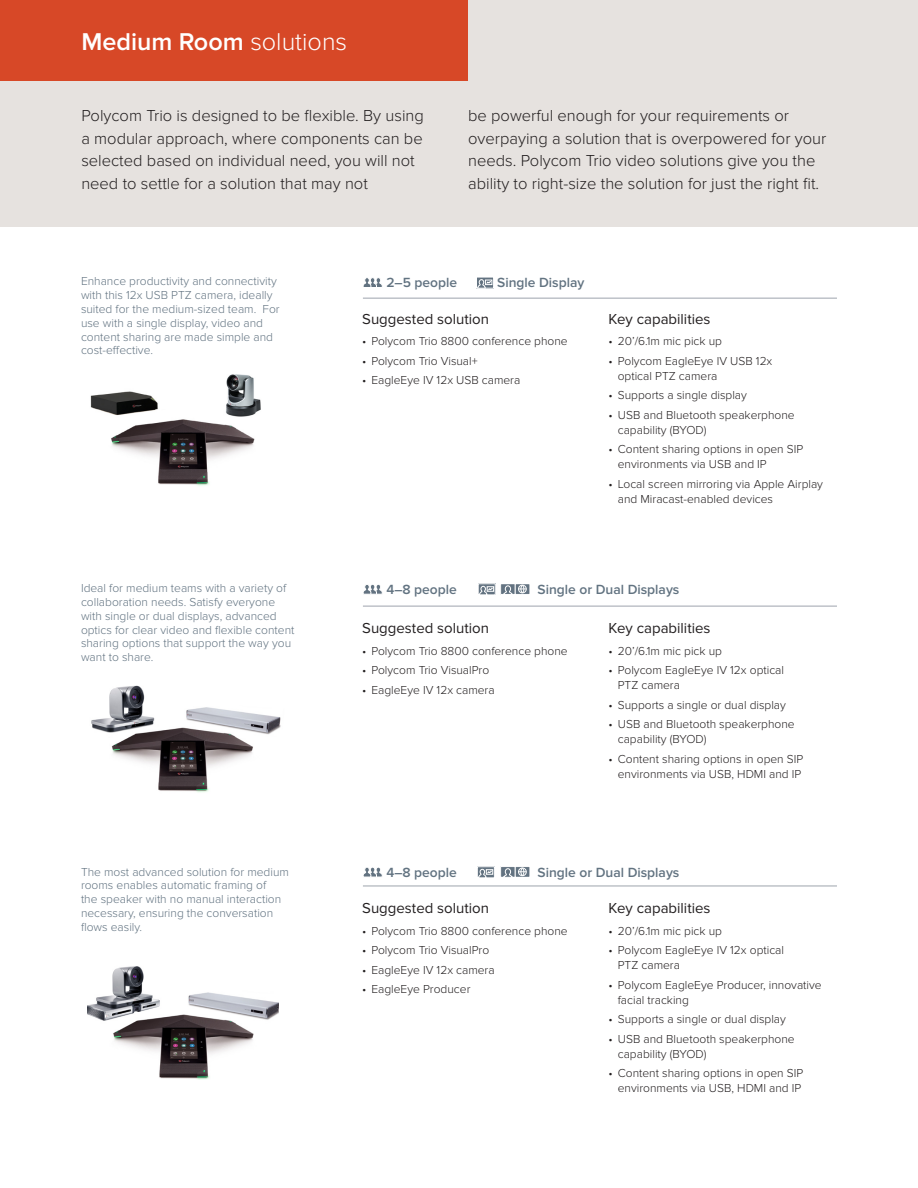
<style>
.page{position:relative;width:918px;height:1188px;background:#fff}
.page>*{position:absolute;margin:0;border:0;box-sizing:border-box;transform-origin:0 0}
.t1{font:600 25.2px "Proxima Nova";color:#fff}
.Intro_para{font:300 16.5px/22.5px "Proxima Nova";color:#231f20}
.subheads_for_bullets{font:15px "Proxima Nova";color:#231f20}
.People_and_Displays{font:600 13.8px "Proxima Nova";color:#627381}
.t2{font:300 12px/15px "Proxima Nova";color:#231f20}
.why_to_choose_this_o{font:300 12px/13.8px "Proxima Nova";color:#627381}
.s1{font-weight:300}
</style>
<div class="page">
<div style="left:0;top:0;width:918px;height:227px;background:#e6e2df"></div>
<div style="left:500px;top:866px;width:16px;height:12px;border:1px solid #fff"></div>
<div style="left:515px;top:867px;width:15px;height:10px;background:#637381"></div>
<div style="left:515px;top:866px;width:15px;height:12px;border:1px solid #fff"></div>
<div style="left:518px;top:868px;width:9px;height:8px;border:1px solid #fff;border-radius:50%"></div>
<svg style="left:502px;top:867px;width:24px;height:11px"></svg>
<svg style="left:363px;top:867px;width:19px;height:10px"></svg>
<svg style="left:363px;top:584px;width:19px;height:11px"></svg>
<svg style="left:363px;top:278px;width:19px;height:9px"></svg>
<img style="left:90px;top:374px;width:171px;height:112px">
<img style="left:91px;top:685px;width:190px;height:107px">
<img style="left:88px;top:966px;width:191px;height:113px">
<div style="left:0;top:0;width:468px;height:81px;background:#d74827"></div>
<div style="left:476px;top:277px;width:18px;height:12px;border:1px solid #fff"></div>
<svg style="left:477px;top:279px;width:15px;height:10px"></svg>
<div style="left:500px;top:583px;width:16px;height:12px;border:1px solid #fff"></div>
<div style="left:515px;top:584px;width:15px;height:10px;background:#637381"></div>
<div style="left:515px;top:583px;width:15px;height:12px;border:1px solid #fff"></div>
<div style="left:518px;top:585px;width:9px;height:8px;border:1px solid #fff;border-radius:50%"></div>
<svg style="left:502px;top:584px;width:24px;height:11px"></svg>
<div style="left:478px;top:584px;width:17px;height:11px;background:#637381"></div>
<div style="left:478px;top:583px;width:18px;height:12px;border:1px solid #fff"></div>
<svg style="left:479px;top:586px;width:15px;height:9px"></svg>
<div style="left:477px;top:867px;width:17px;height:11px;background:#637381"></div>
<div style="left:477px;top:866px;width:18px;height:12px;border:1px solid #fff"></div>
<svg style="left:478px;top:869px;width:15px;height:9px"></svg>
<hr style="left:363px;top:298px;width:474px;height:1px;background:#9ea4ad">
<hr style="left:363px;top:606px;width:474px;height:1px;background:#9ea4ad">
<hr style="left:363px;top:886px;width:474px;height:1px;background:#9ea4ad">
<p class="t1" style="left:81px;top:28px;width:267px">Medium Room <span class="s1">solutions</span></p>
<p class="Intro_para" style="left:81px;top:104px;width:344px">Polycom Trio is designed to be flexible. By using a modular approach, where components can be selected based on individual need, you will not need to settle for a solution that may not</p>
<p class="Intro_para" style="left:468px;top:104px;width:360px">be powerful enough for your requirements or overpaying a solution that is overpowered for your needs. Polycom Trio video solutions give you the ability to right-size the solution for just the right fit.</p>
<p class="why_to_choose_this_o" style="left:81px;top:275px;width:197px">Enhance productivity and connectivity</p>
<p class="People_and_Displays" style="left:386px;top:274px;width:72px">2–5 people</p>
<p class="People_and_Displays" style="left:497px;top:274px;width:89px">Single Display</p>
<p class="why_to_choose_this_o" style="left:81px;top:289px;width:200px">with this 12x USB PTZ camera, ideally suited for the medium-sized team. For use with a single display, video and content sharing are made simple and cost-effective.</p>
<p class="subheads_for_bullets" style="left:362px;top:310px;width:128px">Suggested solution</p>
<p class="t2" style="left:362px;top:334px;width:207px">• Polycom Trio 8800 conference phone</p>
<p class="t2" style="left:362px;top:354px;width:117px">• Polycom Trio Visual+</p>
<p class="t2" style="left:362px;top:373px;width:160px">• EagleEye IV 12x USB camera</p>
<p class="subheads_for_bullets" style="left:609px;top:310px;width:103px">Key capabilities</p>
<p class="t2" style="left:609px;top:334px;width:115px">• 20’/6.1m mic pick up</p>
<p class="t2" style="left:618px;top:354px;width:156px;text-indent:-9px">• Polycom EagleEye IV USB 12x optical PTZ camera</p>
<p class="t2" style="left:609px;top:388px;width:140px">• Supports a single display</p>
<p class="t2" style="left:618px;top:408px;width:178px;text-indent:-9px">• USB and Bluetooth speakerphone capability (BYOD)</p>
<p class="t2" style="left:618px;top:442px;width:187px;text-indent:-9px">• Content sharing options in open SIP environments via USB and IP</p>
<p class="t2" style="left:618px;top:477px;width:207px;text-indent:-9px">• Local screen mirroring via Apple Airplay and Miracast-enabled devices</p>
<p class="why_to_choose_this_o" style="left:81px;top:581px;width:215px">Ideal for medium teams with a variety of collaboration needs. Satisfy everyone with single or dual displays, advanced optics for clear video and flexible content sharing options that support the way you want to share.</p>
<p class="why_to_choose_this_o" style="left:81px;top:865px;width:209px">The most advanced solution for medium rooms enables automatic framing of<br>the speaker with no manual interaction necessary, ensuring the conversation flows easily.</p>
<p class="People_and_Displays" style="left:386px;top:581px;width:72px">4–8 people</p>
<p class="People_and_Displays" style="left:538px;top:581px;width:143px">Single or Dual Displays</p>
<p class="subheads_for_bullets" style="left:362px;top:619px;width:128px">Suggested solution</p>
<p class="t2" style="left:362px;top:643px;width:207px">• Polycom Trio 8800 conference phone</p>
<p class="t2" style="left:362px;top:663px;width:129px">• Polycom Trio VisualPro</p>
<p class="t2" style="left:362px;top:682px;width:134px">• EagleEye IV 12x camera</p>
<p class="subheads_for_bullets" style="left:609px;top:619px;width:103px">Key capabilities</p>
<p class="t2" style="left:609px;top:643px;width:115px">• 20’/6.1m mic pick up</p>
<p class="t2" style="left:618px;top:663px;width:168px;text-indent:-9px">• Polycom EagleEye IV 12x optical<br>PTZ camera</p>
<p class="t2" style="left:609px;top:697px;width:179px">• Supports a single or dual display</p>
<p class="t2" style="left:618px;top:717px;width:178px;text-indent:-9px">• USB and Bluetooth speakerphone capability (BYOD)</p>
<p class="t2" style="left:609px;top:751px;width:196px;text-align:right">• Content sharing options in open SIP environments via USB, HDMI and IP</p>
<p class="People_and_Displays" style="left:386px;top:864px;width:72px">4–8 people</p>
<p class="People_and_Displays" style="left:538px;top:864px;width:143px">Single or Dual Displays</p>
<p class="subheads_for_bullets" style="left:362px;top:899px;width:128px">Suggested solution</p>
<p class="t2" style="left:362px;top:923px;width:207px">• Polycom Trio 8800 conference phone</p>
<p class="t2" style="left:362px;top:943px;width:129px">• Polycom Trio VisualPro</p>
<p class="t2" style="left:362px;top:962px;width:134px">• EagleEye IV 12x camera</p>
<p class="t2" style="left:362px;top:982px;width:110px">• EagleEye Producer</p>
<p class="subheads_for_bullets" style="left:609px;top:899px;width:103px">Key capabilities</p>
<p class="t2" style="left:609px;top:923px;width:115px">• 20’/6.1m mic pick up</p>
<p class="t2" style="left:618px;top:943px;width:168px;text-indent:-9px">• Polycom EagleEye IV 12x optical<br>PTZ camera</p>
<p class="t2" style="left:618px;top:977px;width:205px;text-indent:-9px">• Polycom EagleEye Producer, innovative facial tracking</p>
<p class="t2" style="left:609px;top:1012px;width:179px">• Supports a single or dual display</p>
<p class="t2" style="left:618px;top:1031px;width:178px;text-indent:-9px">• USB and Bluetooth speakerphone capability (BYOD)</p>
<p class="t2" style="left:609px;top:1066px;width:196px;text-align:right">• Content sharing options in open SIP environments via USB, HDMI and IP</p>
</div>
